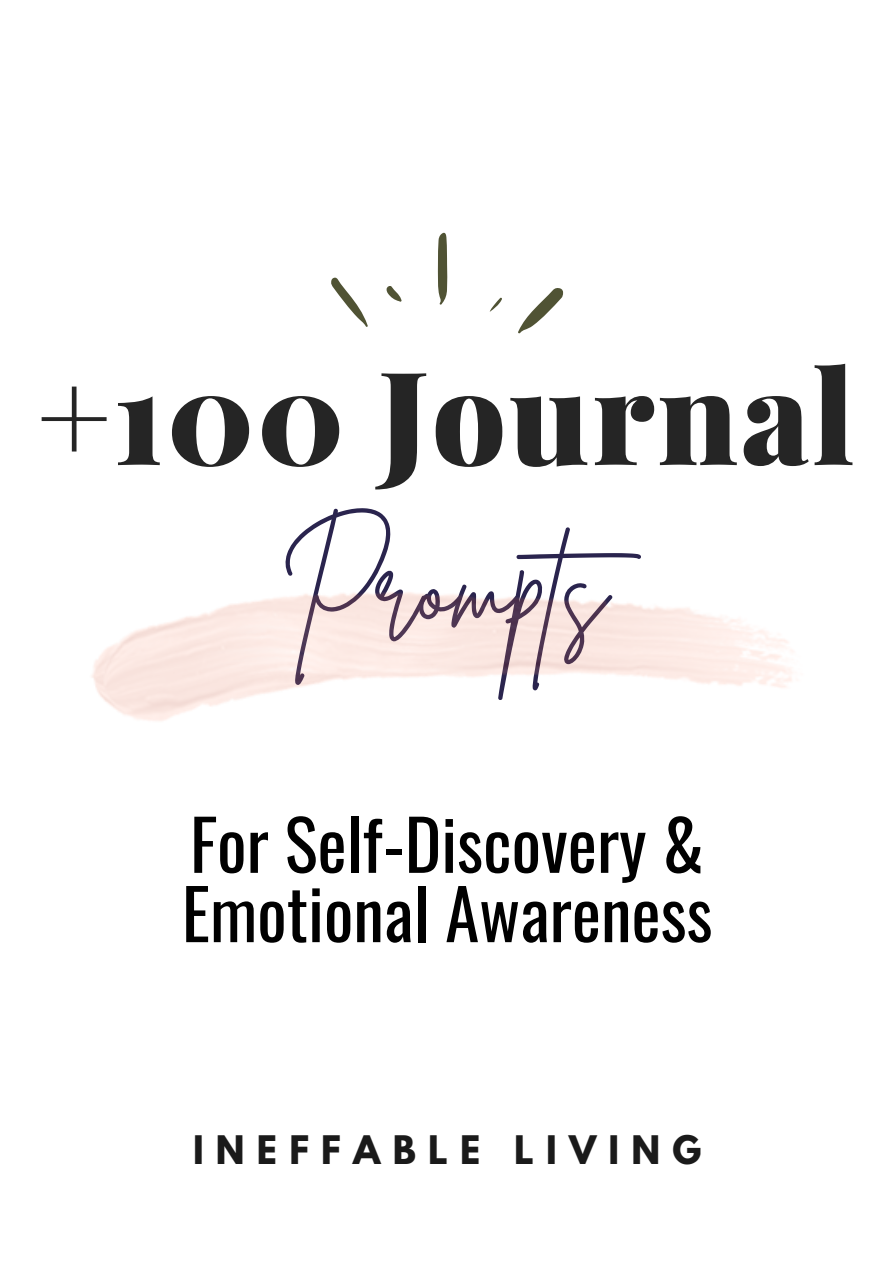
<style>
.page{position:relative;width:894px;height:1264px;background:#fff}
.page>*{position:absolute;margin:0;border:0;box-sizing:border-box;transform-origin:0 0}
.t1{font:900 129.6px "Playfair Display";letter-spacing:.02em;color:#252525}
.t2{font:110.85px "Brittany Signature";color:#2a244e}
.t3{font:69.3px/69.3px "Oswald";color:#000}
.t4{font:700 34.8px "League Spartan";letter-spacing:.35em;color:#1a1a1a}
</style>
<div class="page">
<svg style="left:518px;top:288px;width:45px;height:46px"></svg>
<svg style="left:437px;top:232px;width:10px;height:73px"></svg>
<svg style="left:331px;top:277px;width:37px;height:50px"></svg>
<svg style="left:386px;top:286px;width:16px;height:16px"></svg>
<svg style="left:489px;top:297px;width:13px;height:15px"></svg>
<p class="t1" style="left:37px;top:325px;width:818px">+100 Journal</p>
<p class="t2" style="left:278px;top:515px;width:395px">Prompts</p>
<p class="t3" style="left:182px;top:806px;width:532px">For Self-Discovery &amp;<br>Emotional Awareness</p>
<p class="t4" style="left:193px;top:1132px;width:509px">INEFFABLE LIVING</p>
</div>
